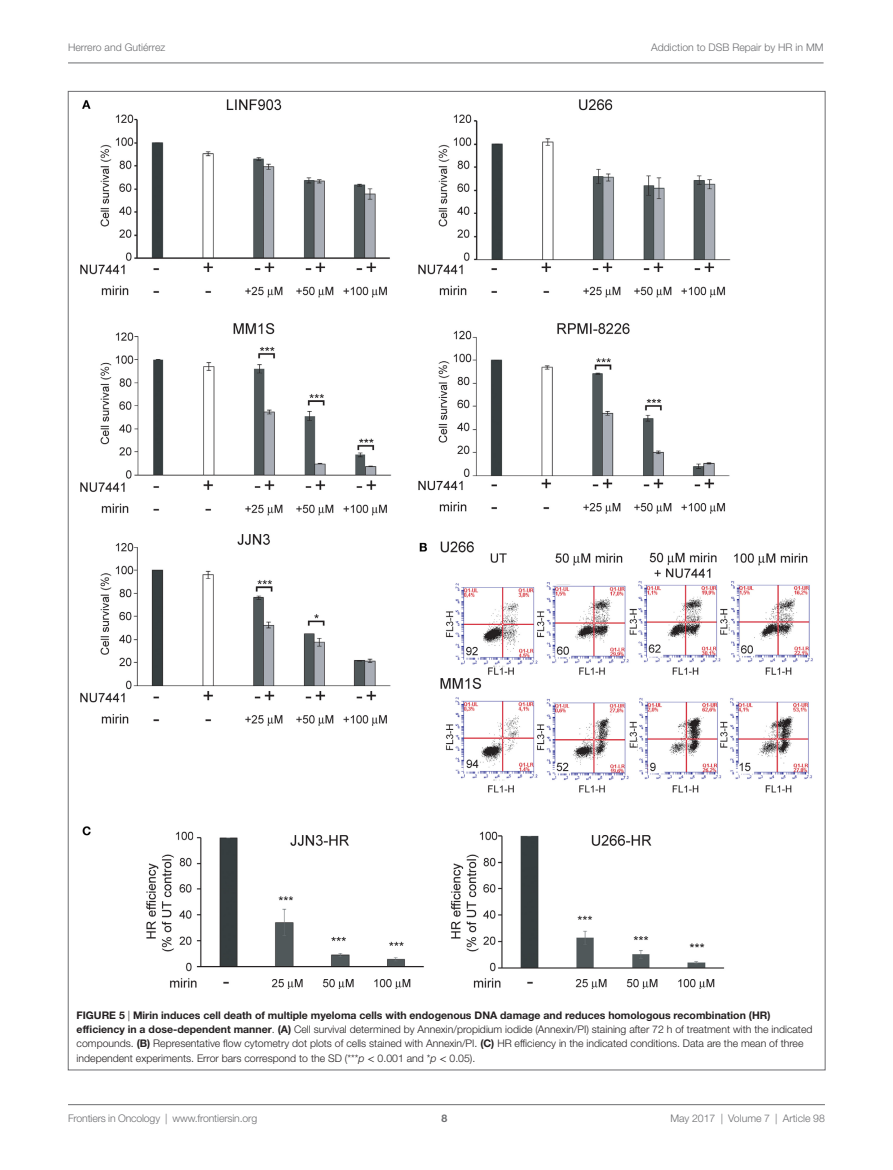
<style>
.page{position:relative;width:893px;height:1170px;background:#fff}
.page>*{position:absolute;margin:0;border:0;box-sizing:border-box;transform-origin:0 0}
.t1{font:300 10.5px/14.2px "Helvetica Neue LT Std";color:#231f20}
.t2{font:300 10.5px "Helvetica Neue LT Std";color:#6c6d70}
.t3{font:700 10.5px "Helvetica Neue LT Std";color:#6c6d70}
.s1{font-weight:700}
.s2{font-style:italic}
.s3{font-family:"STIX General";font-weight:400}
</style>
<div class="page">
<img style="left:80px;top:100px;width:733px;height:888px">
<hr style="left:68px;top:63px;width:756px;height:1px;background:#6c6d70">
<hr style="left:68px;top:1104px;width:757px;height:1px;background:#6c6d70">
<p class="t2" style="left:68px;top:41px;width:99px">Herrero and Gutiérrez</p>
<p class="t2" style="left:651px;top:41px;width:174px">Addiction to DSB Repair by HR in MM</p>
<p class="t1" style="left:77px;top:1007px;width:737px"><span class="s1">Figure 5</span> | <span class="s1">Mirin induces cell death of multiple myeloma cells with endogenous DNA damage and reduces homologous recombination (HR) efficiency in a dose-dependent manner</span>. <span class="s1">(A)</span> Cell survival determined by Annexin/propidium iodide (Annexin/PI) staining after 72 h of treatment with the indicated compounds. <span class="s1">(B)</span> Representative flow cytometry dot plots of cells stained with Annexin/PI. <span class="s1">(C)</span> HR efficiency in the indicated conditions. Data are the mean of three independent experiments. Error bars correspond to the SD (***<span class="s2">p</span> <span class="s3">&lt;</span> 0.001 and *<span class="s2">p</span> <span class="s3">&lt;</span> 0.05).</p>
<p class="t2" style="left:68px;top:1111px;width:191px">Frontiers in Oncology | www.frontiersin.org</p>
<p class="t2" style="left:670px;top:1111px;width:156px">May 2017 | Volume 7 | Article 98</p>
<p class="t3" style="left:441px;top:1111px;width:7px">8</p>
</div>
